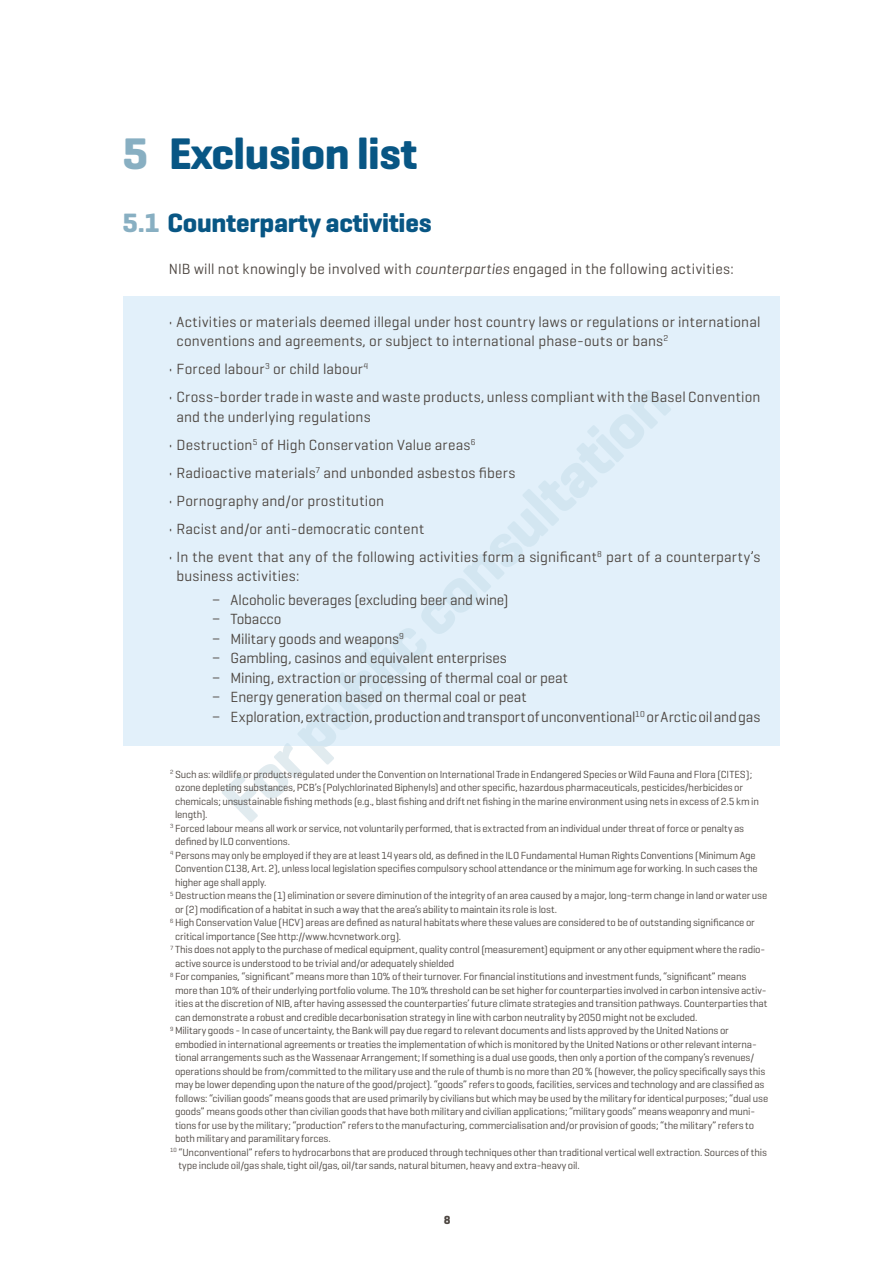
<style>
.page{position:relative;width:893px;height:1263px;background:#fff}
.page>*{position:absolute;margin:0;border:0;box-sizing:border-box;transform-origin:0 0}
.t1{font:700 45px "Geogrotesque";letter-spacing:-.01em;color:#085684}
.t2{font:700 27px "Geogrotesque";letter-spacing:-.01em;color:#085684}
.leipis_indent_ofgrid{font:15px/19.5px "Geogrotesque";letter-spacing:.005em;color:#4d4641}
.leipis_1{font:15px "Geogrotesque";letter-spacing:.01em;color:#4d4641}
.t3{font:700 12px "Geogrotesque";color:#4d4641}
.kuvateksti{font:10.5px/13.5px "Geogrotesque";letter-spacing:-.015em;color:#4d4641}
.s1{color:#88afc2}
.s2{font-style:italic}
</style>
<div class="page">
<svg style="left:221px;top:745px;width:450px;height:77px"></svg>
<div style="left:123px;top:296px;width:656px;height:449px;background:#e2f0fa"></div>
<h1 class="t1" style="left:123px;top:126px;width:296px"><span class="s1">5</span> Exclusion list</h1>
<h2 class="t2" style="left:123px;top:206px;width:310px"><span class="s1">5.1</span> Counterparty activities</h2>
<p class="leipis_1" style="left:169px;top:260px;width:566px">NIB will not knowingly be involved with <span class="s2">counterparties</span> engaged in the following activities:</p>
<p class="leipis_indent_ofgrid" style="left:177px;top:311px;width:585px;text-indent:-8px">• Activities or materials deemed illegal under host country laws or regulations or international conventions and agreements, or subject to international phase-outs or bans<sup>2</sup></p>
<p class="leipis_indent_ofgrid" style="left:169px;top:359px;width:201px">• Forced labour<sup>3</sup> or child labour<sup>4</sup></p>
<p class="leipis_indent_ofgrid" style="left:177px;top:387px;width:585px;text-indent:-8px">• Cross-border trade in waste and waste products, unless compliant with the Basel Convention and the underlying regulations</p>
<p class="leipis_indent_ofgrid" style="left:169px;top:434px;width:308px">• Destruction<sup>5</sup> of High Conservation Value areas<sup>6</sup></p>
<p class="leipis_indent_ofgrid" style="left:169px;top:462px;width:348px">• Radioactive materials<sup>7</sup> and unbonded asbestos fibers</p>
<p class="leipis_indent_ofgrid" style="left:169px;top:490px;width:217px">• Pornography and/or prostitution</p>
<p class="leipis_indent_ofgrid" style="left:169px;top:518px;width:257px">• Racist and/or anti-democratic content</p>
<p class="leipis_indent_ofgrid" style="left:177px;top:546px;width:585px;text-indent:-8px">• In the event that any of the following activities form a significant<sup>8</sup> part of a counterparty’s business activities:</p>
<p class="leipis_indent_ofgrid" style="left:212px;top:590px;width:298px">− Alcoholic beverages (excluding beer and wine)</p>
<p class="leipis_indent_ofgrid" style="left:212px;top:609px;width:71px">− Tobacco</p>
<p class="leipis_indent_ofgrid" style="left:212px;top:629px;width:194px">− Military goods and weapons<sup>9</sup></p>
<p class="leipis_indent_ofgrid" style="left:212px;top:648px;width:297px">− Gambling, casinos and equivalent enterprises</p>
<p class="leipis_indent_ofgrid" style="left:212px;top:668px;width:358px">− Mining, extraction or processing of thermal coal or peat</p>
<p class="leipis_indent_ofgrid" style="left:212px;top:687px;width:316px">− Energy generation based on thermal coal or peat</p>
<p class="leipis_indent_ofgrid" style="left:212px;top:707px;width:550px">− Exploration, extraction, production and transport of unconventional<sup>10</sup> or Arctic oil and gas</p>
<p class="kuvateksti" style="left:175px;top:767px;width:585px;text-indent:-5px"><sup>2</sup> Such as: wildlife or products regulated under the Convention on International Trade in Endangered Species or Wild Fauna and Flora (CITES); ozone depleting substances, PCB’s (Polychlorinated Biphenyls) and other specific, hazardous pharmaceuticals, pesticides/herbicides or chemicals; unsustainable fishing methods (e.g., blast fishing and drift net fishing in the marine environment using nets in excess of 2.5 km in length).</p>
<p class="kuvateksti" style="left:175px;top:821px;width:571px;text-indent:-5px"><sup>3</sup> Forced labour means all work or service, not voluntarily performed, that is extracted from an individual under threat of force or penalty as defined by ILO conventions.</p>
<p class="kuvateksti" style="left:175px;top:848px;width:584px;text-indent:-5px"><sup>4</sup> Persons may only be employed if they are at least 14 years old, as defined in the ILO Fundamental Human Rights Conventions (Minimum Age<br>Convention C138, Art. 2), unless local legislation specifies compulsory school attendance or the minimum age for working. In such cases the higher age shall apply.</p>
<p class="kuvateksti" style="left:175px;top:889px;width:594px;text-indent:-5px"><sup>5</sup> Destruction means the (1) elimination or severe diminution of the integrity of an area caused by a major, long-term change in land or water use or (2) modification of a habitat in such a way that the area’s ability to maintain its role is lost.</p>
<p class="kuvateksti" style="left:175px;top:916px;width:581px;text-indent:-5px"><sup>6</sup> High Conservation Value (HCV) areas are defined as natural habitats where these values are considered to be of outstanding significance or critical importance (See http://www.hcvnetwork.org).</p>
<p class="kuvateksti" style="left:175px;top:943px;width:592px;text-indent:-5px"><sup>7</sup> This does not apply to the purchase of medical equipment, quality control (measurement) equipment or any other equipment where the radio&shy;active source is understood to be trivial and/or adequately shielded</p>
<p class="kuvateksti" style="left:175px;top:970px;width:594px;text-indent:-5px"><sup>8</sup> For companies, “significant” means more than 10% of their turnover. For financial institutions and investment funds, “significant” means more than 10% of their underlying portfolio volume. The 10% threshold can be set higher for counterparties involved in carbon intensive activ&shy;ities at the discretion of NIB, after having assessed the counterparties’ future climate strategies and transition pathways. Counterparties that can demonstrate a robust and credible decarbonisation strategy in line with carbon neutrality by 2050 might not be excluded.</p>
<p class="kuvateksti" style="left:175px;top:1024px;width:595px;text-indent:-5px"><sup>9</sup> Military goods - In case of uncertainty, the Bank will pay due regard to relevant documents and lists approved by the United Nations or embodied in international agreements or treaties the implementation of which is monitored by the United Nations or other relevant interna&shy;tional arrangements such as the Wassenaar Arrangement; If something is a dual use goods, then only a portion of the company’s revenues/ operations should be from/committed to the military use and the rule of thumb is no more than 20 % (however, the policy specifically says this may be lower depending upon the nature of the good/project). “goods” refers to goods, facilities, services and technology and are classified as follows: “civilian goods” means goods that are used primarily by civilians but which may be used by the military for identical purposes; “dual use goods” means goods other than civilian goods that have both military and civilian applications; “military goods” means weaponry and muni&shy;tions for use by the military; “production” refers to the manufacturing, commercialisation and/or provision of goods; “the military” refers to both military and paramilitary forces.</p>
<p class="kuvateksti" style="left:178px;top:1145px;width:590px;text-indent:-8px"><sup>10</sup> “Unconventional” refers to hydrocarbons that are produced through techniques other than traditional vertical well extraction. Sources of this type include oil/gas shale, tight oil/gas, oil/tar sands, natural bitumen, heavy and extra-heavy oil.</p>
<p class="t3" style="left:444px;top:1212px;width:8px">8</p>
</div>
